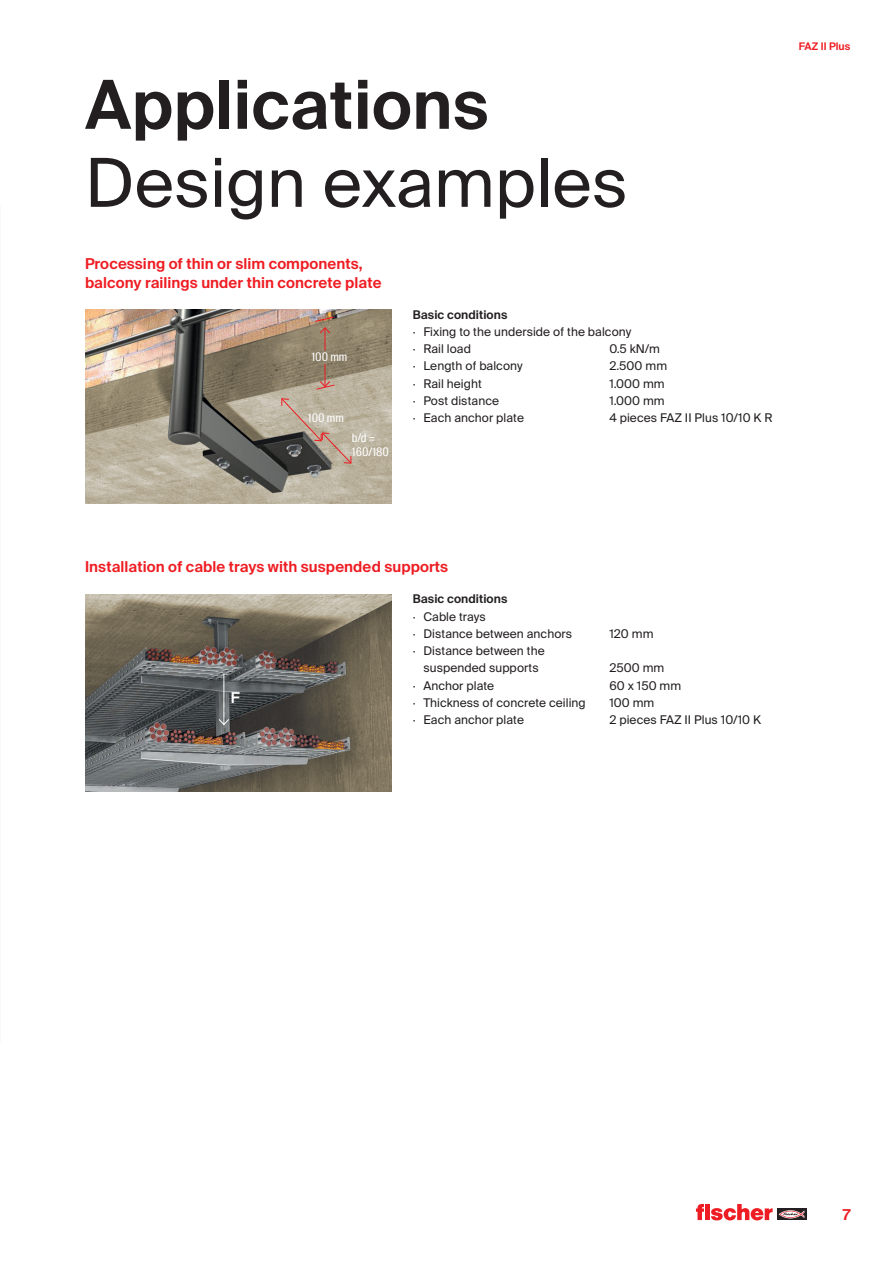
<style>
.page{position:relative;width:893px;height:1263px;background:#fff}
.page>*{position:absolute;margin:0;border:0;box-sizing:border-box;transform-origin:0 0}
.t1{font:67.5px "fischerstrong";letter-spacing:.005em;color:#231f20}
.t2{font:600 67.5px "fischerstrong";letter-spacing:.005em;color:#231f20}
.t3{font:600 15px/18.8px "fischerstrong";letter-spacing:.005em;color:#ee1d23}
.t4{font:600 15px "fischerstrong";color:#fff}
.t5{font:12px/17.2px "fischerstrong";letter-spacing:.005em;color:#231f20}
.t6{font:600 12px "fischerstrong";letter-spacing:.005em;color:#231f20}
.t7{font:11.85px/14.1px "fischerstrong Cond";color:#fff}
.t8{font:600 10.5px "fischerstrong";letter-spacing:.005em;color:#ee1d23}
</style>
<div class="page">
<svg style="left:777px;top:1208px;width:29px;height:12px"></svg>
<svg style="left:779px;top:1210px;width:25px;height:8px"></svg>
<svg style="left:696px;top:1204px;width:77px;height:16px"></svg>
<img style="left:85px;top:594px;width:307px;height:197px">
<img style="left:85px;top:309px;width:307px;height:195px">
<hr style="left:224px;top:674px;width:1px;height:50px;background:#fff">
<svg style="left:218px;top:718px;width:12px;height:8px"></svg>
<svg style="left:315px;top:316px;width:20px;height:34px"></svg>
<svg style="left:316px;top:364px;width:19px;height:26px"></svg>
<svg style="left:281px;top:398px;width:71px;height:66px;background:#9e9284"></svg>
<h1 class="t2" style="left:85px;top:66px;width:405px">Applications</h1>
<h1 class="t1" style="left:85px;top:144px;width:544px">Design examples</h1>
<p class="t3" style="left:85px;top:255px;width:298px">Processing of thin or slim components, balcony railings under thin concrete plate</p>
<p class="t6" style="left:413px;top:308px;width:96px">Basic conditions</p>
<p class="t5" style="left:413px;top:323px;width:220px">· Fixing to the underside of the balcony · Rail load</p>
<p class="t5" style="left:609px;top:340px;width:52px">0.5 kN/m</p>
<p class="t7" style="left:311px;top:350px;width:38px">100 mm</p>
<p class="t5" style="left:413px;top:358px;width:111px">· Length of balcony</p>
<p class="t5" style="left:609px;top:358px;width:59px">2.500 mm</p>
<p class="t5" style="left:413px;top:375px;width:71px">· Rail height</p>
<p class="t5" style="left:609px;top:375px;width:57px">1.000 mm</p>
<p class="t5" style="left:413px;top:392px;width:88px">· Post distance</p>
<p class="t5" style="left:609px;top:392px;width:57px">1.000 mm</p>
<p class="t5" style="left:413px;top:409px;width:113px">· Each anchor plate</p>
<p class="t5" style="left:609px;top:409px;width:165px">4 pieces FAZ II Plus 10/10 K R</p>
<p class="t7" style="left:308px;top:411px;width:38px">100 mm</p>
<p class="t7" style="left:352px;top:431px;width:39px">b/d =<br>160/180</p>
<p class="t8" style="left:799px;top:41px;width:53px">FAZ II Plus</p>
<p class="t3" style="left:85px;top:558px;width:365px">Installation of cable trays with suspended supports</p>
<p class="t6" style="left:413px;top:592px;width:96px">Basic conditions</p>
<p class="t5" style="left:413px;top:608px;width:161px">· Cable trays<br>· Distance between anchors</p>
<p class="t5" style="left:413px;top:642px;width:133px;text-align:center">· Distance between the suspended supports</p>
<p class="t5" style="left:609px;top:625px;width:46px">120 mm</p>
<p class="t5" style="left:609px;top:660px;width:57px">2500 mm</p>
<p class="t4" style="left:231px;top:689px;width:10px">F</p>
<p class="t5" style="left:413px;top:677px;width:83px">· Anchor plate</p>
<p class="t5" style="left:609px;top:677px;width:73px">60 x 150 mm</p>
<p class="t5" style="left:413px;top:694px;width:174px">· Thickness of concrete ceiling</p>
<p class="t5" style="left:609px;top:694px;width:47px">100 mm</p>
<p class="t5" style="left:413px;top:711px;width:113px">· Each anchor plate</p>
<p class="t5" style="left:609px;top:711px;width:153px">2 pieces FAZ II Plus 10/10 K</p>
<p class="t3" style="left:843px;top:1206px;width:9px">7</p>
</div>
